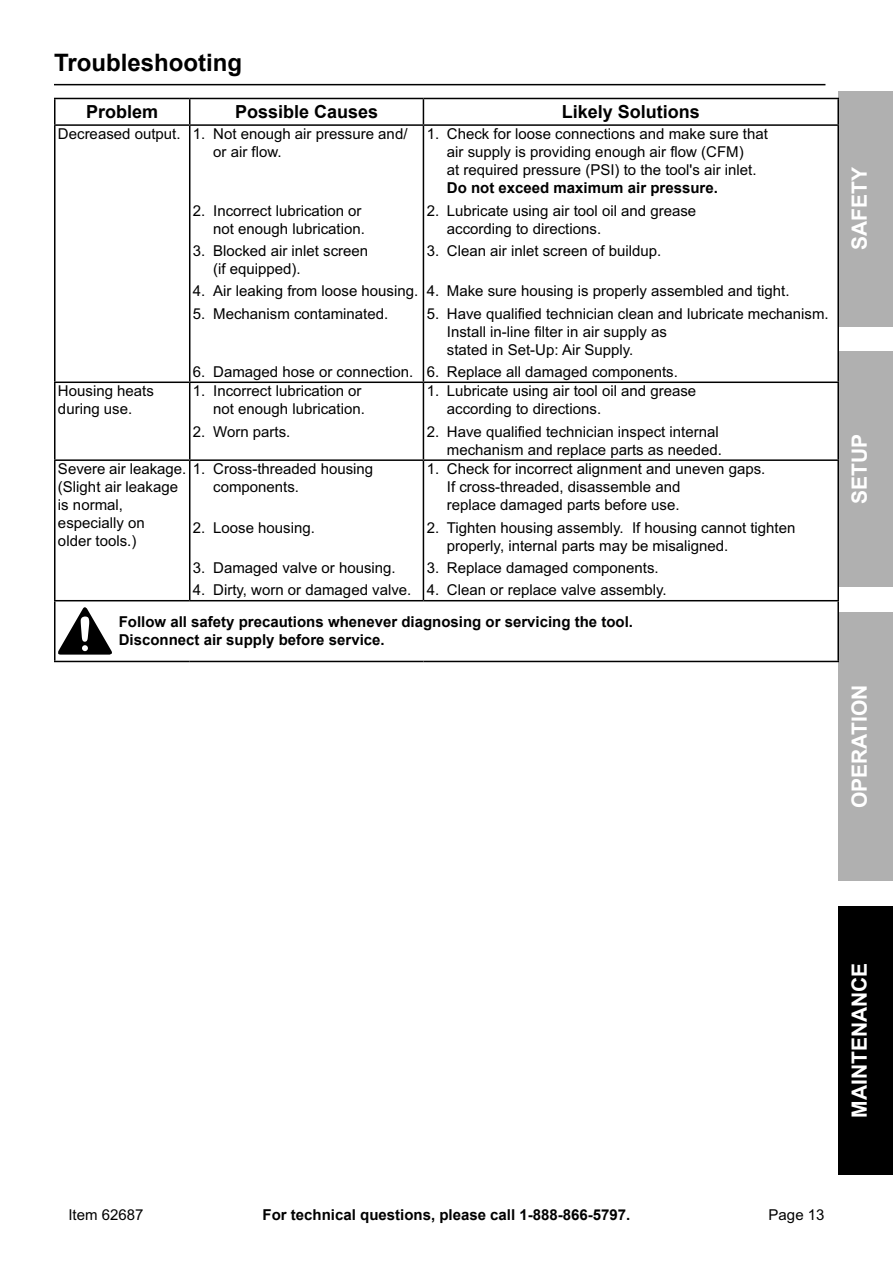
<style>
.page{position:relative;width:893px;height:1263px;background:#fff}
.page>*{position:absolute;margin:0;border:0;box-sizing:border-box;transform-origin:0 0}
.Subheading{font:700 24px "Arial";color:#000}
.t1{font:700 21px "Arial";color:#fff}
.Table_Heading{font:700 18px "Arial";color:#000}
.Table_Text{font:15px/18px "Arial";color:#000}
.Safety_Section_Messa{font:700 15px/18px "Arial";color:#000}
.s1{font-weight:700}
</style>
<div class="page">
<div style="left:839px;top:91px;width:54px;height:236px;background:#b0b0b0"></div>
<div style="left:839px;top:612px;width:54px;height:269px;background:#b0b0b0"></div>
<div style="left:839px;top:906px;width:54px;height:269px;background:#000"></div>
<div style="left:839px;top:352px;width:54px;height:235px;background:#b0b0b0"></div>
<hr style="left:54px;top:84px;width:771px;height:1px;background:#000">
<hr style="left:54px;top:99px;width:2px;height:25px;background:#000">
<svg style="left:189px;top:99px;width:1px;height:25px"></svg>
<svg style="left:423px;top:99px;width:1px;height:25px"></svg>
<hr style="left:837px;top:99px;width:2px;height:25px;background:#000">
<hr style="left:54px;top:124px;width:136px;height:2px;background:#000">
<hr style="left:54px;top:126px;width:2px;height:255px;background:#000">
<hr style="left:190px;top:124px;width:233px;height:2px;background:#000">
<hr style="left:189px;top:126px;width:1px;height:255px;background:#000">
<hr style="left:423px;top:124px;width:416px;height:2px;background:#000">
<hr style="left:423px;top:126px;width:1px;height:255px;background:#000">
<hr style="left:837px;top:126px;width:2px;height:255px;background:#000">
<hr style="left:54px;top:381px;width:136px;height:2px;background:#000">
<hr style="left:54px;top:383px;width:2px;height:76px;background:#000">
<hr style="left:190px;top:381px;width:233px;height:2px;background:#000">
<hr style="left:189px;top:383px;width:1px;height:76px;background:#000">
<hr style="left:423px;top:381px;width:416px;height:2px;background:#000">
<hr style="left:423px;top:383px;width:1px;height:76px;background:#000">
<hr style="left:837px;top:383px;width:2px;height:76px;background:#000">
<hr style="left:54px;top:459px;width:136px;height:2px;background:#000">
<hr style="left:54px;top:461px;width:2px;height:139px;background:#000">
<hr style="left:190px;top:459px;width:233px;height:2px;background:#000">
<hr style="left:189px;top:461px;width:1px;height:139px;background:#000">
<hr style="left:423px;top:459px;width:416px;height:2px;background:#000">
<hr style="left:423px;top:461px;width:1px;height:139px;background:#000">
<hr style="left:837px;top:461px;width:2px;height:139px;background:#000">
<hr style="left:54px;top:600px;width:136px;height:1px;background:#000">
<hr style="left:54px;top:601px;width:2px;height:60px;background:#000">
<hr style="left:190px;top:600px;width:233px;height:1px;background:#000">
<hr style="left:423px;top:600px;width:416px;height:1px;background:#000">
<hr style="left:837px;top:601px;width:2px;height:60px;background:#000">
<hr style="left:54px;top:661px;width:136px;height:1px;background:#000">
<hr style="left:190px;top:661px;width:233px;height:1px;background:#000">
<hr style="left:423px;top:661px;width:416px;height:1px;background:#000">
<hr style="left:54px;top:98px;width:136px;height:1px;background:#000">
<hr style="left:190px;top:98px;width:233px;height:1px;background:#000">
<hr style="left:423px;top:98px;width:416px;height:1px;background:#000">
<svg style="left:58px;top:607px;width:54px;height:48px"></svg>
<p class="Subheading" style="left:54px;top:47px;width:190px">Troubleshooting</p>
<p class="Table_Heading" style="left:86px;top:100px;width:74px">Problem</p>
<p class="Table_Heading" style="left:235px;top:100px;width:145px">Possible Causes</p>
<p class="Table_Heading" style="left:562px;top:100px;width:140px">Likely Solutions</p>
<p class="Table_Text" style="left:58px;top:125px;width:124px">Decreased output.</p>
<p class="Table_Text" style="left:213px;top:125px;width:196px;text-indent:-20px">1. Not enough air pressure and/ or air flow.</p>
<p class="Table_Text" style="left:447px;top:125px;width:322px;text-indent:-20px">1. Check for loose connections and make sure that air supply is providing enough air flow (CFM)<br>at required pressure (PSI) to the tool's air inlet.<br><span class="s1">Do not exceed maximum air pressure.</span></p>
<p class="Table_Text" style="left:447px;top:201px;width:251px;text-indent:-20px">2. Lubricate using air tool oil and grease according to directions.</p>
<p class="Table_Text" style="left:427px;top:242px;width:236px">3. Clean air inlet screen of buildup.</p>
<p class="Table_Text" style="left:427px;top:282px;width:364px">4. Make sure housing is properly assembled and tight.</p>
<p class="Table_Text" style="left:447px;top:304px;width:383px;text-indent:-20px">5. Have qualified technician clean and lubricate mechanism.<br>Install in-line filter in air supply as<br>stated in Set-Up: Air Supply.</p>
<p class="Table_Text" style="left:427px;top:363px;width:253px">6. Replace all damaged components.</p>
<p class="Table_Text" style="left:193px;top:201px;width:174px;text-align:right">2. Incorrect lubrication or not enough lubrication.</p>
<p class="Table_Text" style="left:213px;top:242px;width:157px;text-indent:-20px">3. Blocked air inlet screen (if equipped).</p>
<p class="Table_Text" style="left:193px;top:282px;width:227px">4. Air leaking from loose housing.</p>
<p class="Table_Text" style="left:193px;top:304px;width:197px">5. Mechanism contaminated.</p>
<p class="Table_Text" style="left:193px;top:363px;width:222px">6. Damaged hose or connection.</p>
<p class="Table_Text" style="left:58px;top:382px;width:97px">Housing heats during use.</p>
<p class="Table_Text" style="left:193px;top:382px;width:174px;text-align:right">1. Incorrect lubrication or not enough lubrication.</p>
<p class="Table_Text" style="left:193px;top:423px;width:99px">2. Worn parts.</p>
<p class="Table_Text" style="left:447px;top:382px;width:251px;text-indent:-20px">1. Lubricate using air tool oil and grease according to directions.</p>
<p class="Table_Text" style="left:427px;top:423px;width:297px;text-align:right">2. Have qualified technician inspect internal mechanism and replace parts as needed.</p>
<p class="Table_Text" style="left:58px;top:460px;width:317px">Severe air leakage. 1. Cross‑threaded housing</p>
<p class="Table_Text" style="left:58px;top:478px;width:122px">(Slight air leakage is normal, especially on older tools.)</p>
<p class="Table_Text" style="left:213px;top:478px;width:87px">components.</p>
<p class="Table_Text" style="left:447px;top:460px;width:320px;text-indent:-20px">1. Check for incorrect alignment and uneven gaps.<br>If cross-threaded, disassemble and<br>replace damaged parts before use.</p>
<p class="Table_Text" style="left:447px;top:518px;width:350px;text-indent:-20px">2. Tighten housing assembly. If housing cannot tighten properly, internal parts may be misaligned.</p>
<p class="Table_Text" style="left:427px;top:559px;width:234px">3. Replace damaged components.</p>
<p class="Table_Text" style="left:427px;top:581px;width:242px">4. Clean or replace valve assembly.</p>
<p class="Safety_Section_Messa" style="left:119px;top:613px;width:516px">Follow all safety precautions whenever diagnosing or servicing the tool.<br>Disconnect air supply before service.</p>
<p class="Table_Text" style="left:193px;top:518px;width:123px">2. Loose housing.</p>
<p class="Table_Text" style="left:193px;top:559px;width:204px">3. Damaged valve or housing.</p>
<p class="Table_Text" style="left:193px;top:581px;width:220px">4. Dirty, worn or damaged valve.</p>
<h2 class="t1" style="left:846px;top:250px;width:84px;rotate:-90deg">Safety</h2>
<h2 class="t1" style="left:846px;top:504px;width:72px;rotate:-90deg">Setup</h2>
<h2 class="t1" style="left:846px;top:808px;width:122px;rotate:-90deg">Operation</h2>
<h2 class="t1" style="left:846px;top:1118px;width:154px;rotate:-90deg">Maintenance</h2>
<p class="Table_Text" style="left:68px;top:1206px;width:77px">Item 62687</p>
<p class="Safety_Section_Messa" style="left:263px;top:1206px;width:369px">For technical questions, please call 1-888-866-5797.</p>
<p class="Table_Text" style="left:769px;top:1206px;width:57px">Page 13</p>
</div>
